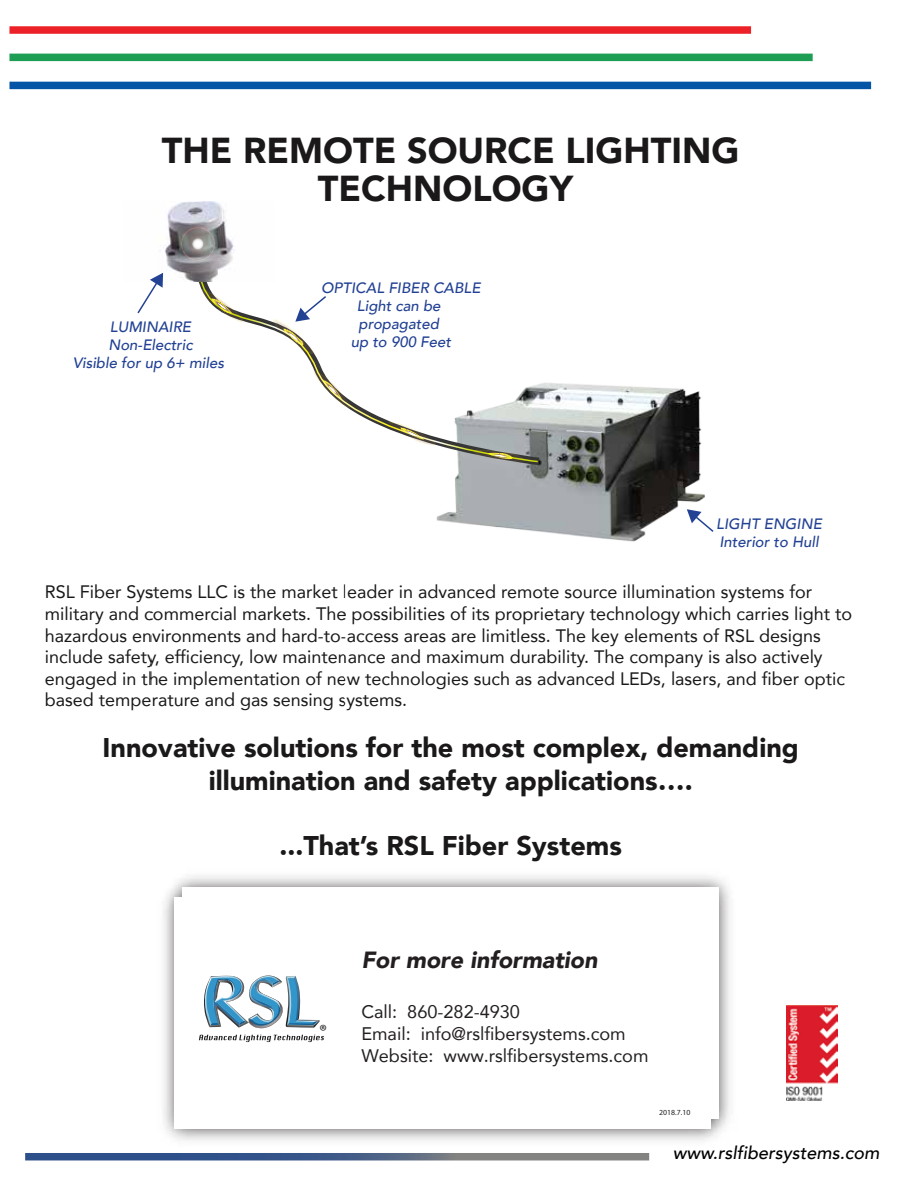
<style>
.page{position:relative;width:918px;height:1188px;background:#fff}
.page>*{position:absolute;margin:0;border:0;box-sizing:border-box;transform-origin:0 0}
.t1{font:900 36px/37.8px "Avenir";color:#1a1818;text-align:center}
.t2{font:900 27px/32.4px "Avenir";color:#1a1818;text-align:center}
.t3{font:italic 900 23.4px "Avenir";color:#231f20}
.t4{font:18.15px/21.8px "Avenir";color:#231f20}
.t5{font:18px/21.6px "Avenir";color:#1a1818}
.t6{font:italic 500 18px "Avenir";color:#000}
.t7{font:17.85px "Myriad Pro";color:#221f1f}
.t8{font:italic 500 15px/18px "Avenir";color:#224194;text-align:center}
.t9{font:7.8px "Myriad Pro";color:#231f20}
</style>
<div class="page">
<div style="left:9px;top:26px;width:742px;height:8px;background:#ec2027"></div>
<div style="left:9px;top:54px;width:804px;height:7px;background:#1e9e54"></div>
<div style="left:9px;top:82px;width:862px;height:7px;background:#0455a5"></div>
<svg style="left:25px;top:1153px;width:624px;height:7px;background:#526586"></svg>
<img style="left:786px;top:1006px;width:52px;height:94px">
<img style="left:437px;top:383px;width:268px;height:159px">
<img style="left:160px;top:202px;width:74px;height:73px">
<svg style="left:162px;top:208px;width:71px;height:71px;background:#9f9da4"></svg>
<svg style="left:180px;top:226px;width:35px;height:35px"></svg>
<svg style="left:192px;top:238px;width:12px;height:12px"></svg>
<svg style="left:137px;top:273px;width:26px;height:41px"></svg>
<svg style="left:176px;top:270px;width:380px;height:201px"></svg>
<svg style="left:687px;top:509px;width:27px;height:24px"></svg>
<img style="left:163px;top:876px;width:567px;height:265px">
<div style="left:175px;top:897px;width:536px;height:232px;background:#fff"></div>
<img style="left:204px;top:992px;width:1px;height:21px">
<img style="left:205px;top:988px;width:1px;height:29px">
<svg style="left:206px;top:975px;width:112px;height:53px"></svg>
<img style="left:216px;top:1005px;width:23px;height:23px">
<svg style="left:199px;top:1035px;width:125px;height:7px"></svg>
<h1 class="t1" style="left:162px;top:131px;width:579px">THE REMOTE SOURCE LIGHTING<br>TECHNOLOGY</h1>
<p class="t8" style="left:73px;top:318px;width:153px">LUMINAIRE<br>Non-Electric<br>Visible for up 6+ miles</p>
<p class="t8" style="left:321px;top:279px;width:161px">OPTICAL FIBER CABLE<br>Light can be propagated<br>up to 900 Feet</p>
<p class="t8" style="left:716px;top:515px;width:107px;text-align:left">LIGHT ENGINE<br>Interior to Hull</p>
<p class="t5" style="left:45px;top:581px;width:809px">RSL Fiber Systems LLC is the market leader in advanced remote source illumination systems for military and commercial markets. The possibilities of its proprietary technology which carries light to hazardous environments and hard-to-access areas are limitless. The key elements of RSL designs include safety, efficiency, low maintenance and maximum durability. The company is also actively engaged in the implementation of new technologies such as advanced LEDs, lasers, and fiber optic based temperature and gas sensing systems.</p>
<h2 class="t2" style="left:103px;top:731px;width:698px">Innovative solutions for the most complex, demanding illumination and safety applications….</h2>
<h2 class="t2" style="left:279px;top:828px;width:344px">...That’s RSL Fiber Systems</h2>
<p class="t7" style="left:320px;top:1020px;width:9px">®</p>
<p class="t3" style="left:361px;top:941px;width:238px">For more information</p>
<p class="t4" style="left:361px;top:1000px;width:289px">Call: 860-282-4930<br>Email: info@rslfibersystems.com<br>Website: www.rslfibersystems.com</p>
<p class="t9" style="left:659px;top:1108px;width:33px">2018.7.10</p>
<p class="t6" style="left:673px;top:1142px;width:208px">www.rslfibersystems.com</p>
</div>
